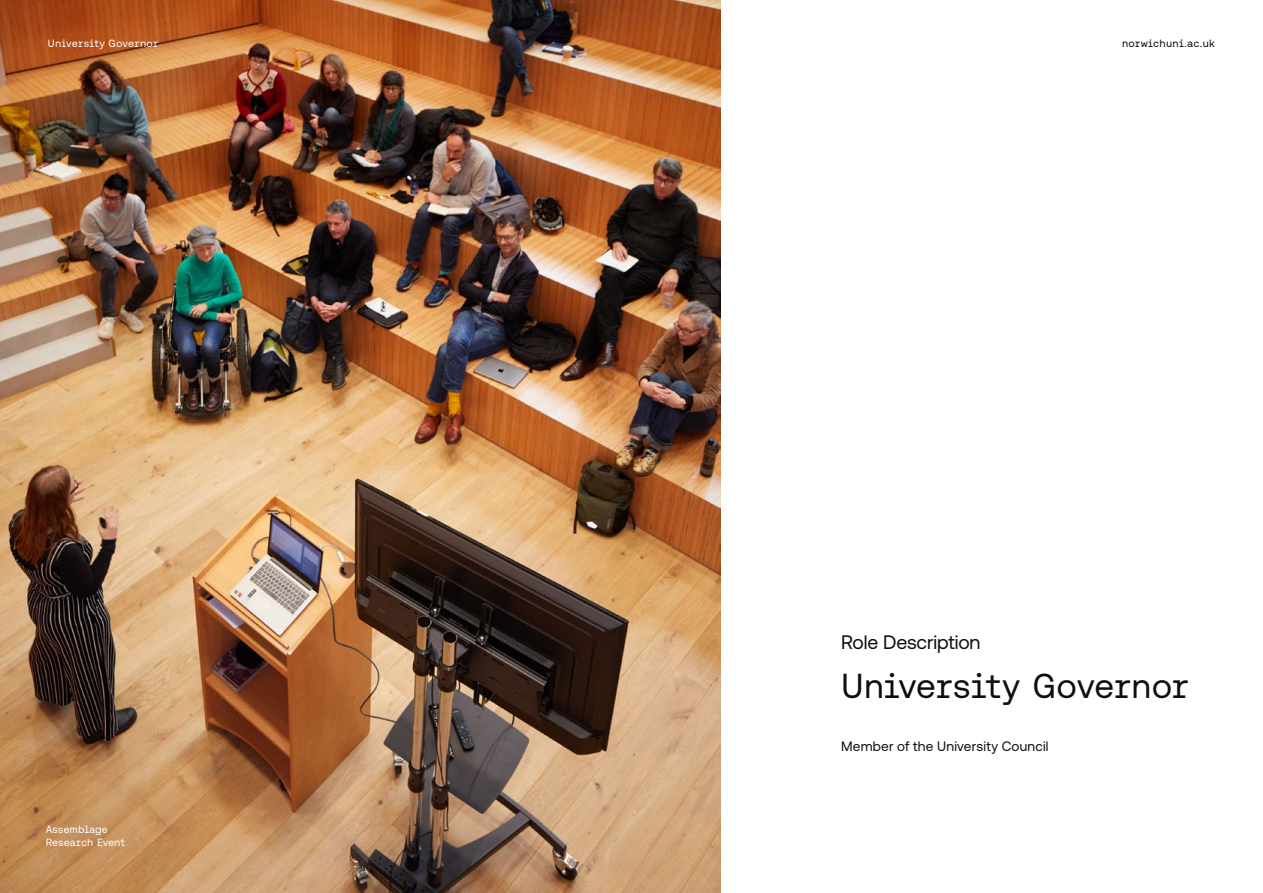
<style>
.page{position:relative;width:1263px;height:893px;background:#fff}
.page>*{position:absolute;margin:0;border:0;box-sizing:border-box;transform-origin:0 0}
.t1{font:34.65px "Aeonik Fono";letter-spacing:-.015em;color:#120d09}
.t2{font:19.5px "Aeonik Pro";letter-spacing:-.01em;color:#120d09}
.t3{font:13.65px "Aeonik Pro";letter-spacing:.015em;color:#120d09}
.t4{font:10.5px/13.5px "Aeonik Fono";color:#fff}
.t5{font:10.5px "Aeonik Fono";letter-spacing:.025em;color:#000}
</style>
<div class="page">
<img style="left:0;top:0;width:720px;height:893px">
<p class="t4" style="left:48px;top:37px;width:112px">University Governor</p>
<p class="t5" style="left:1122px;top:37px;width:94px">norwichuni.ac.uk</p>
<p class="t4" style="left:46px;top:822px;width:81px">Assemblage<br>Research Event</p>
<p class="t2" style="left:841px;top:632px;width:141px">Role Description</p>
<p class="t1" style="left:841px;top:667px;width:350px">University Governor</p>
<p class="t3" style="left:841px;top:738px;width:209px">Member of the University Council</p>
</div>
